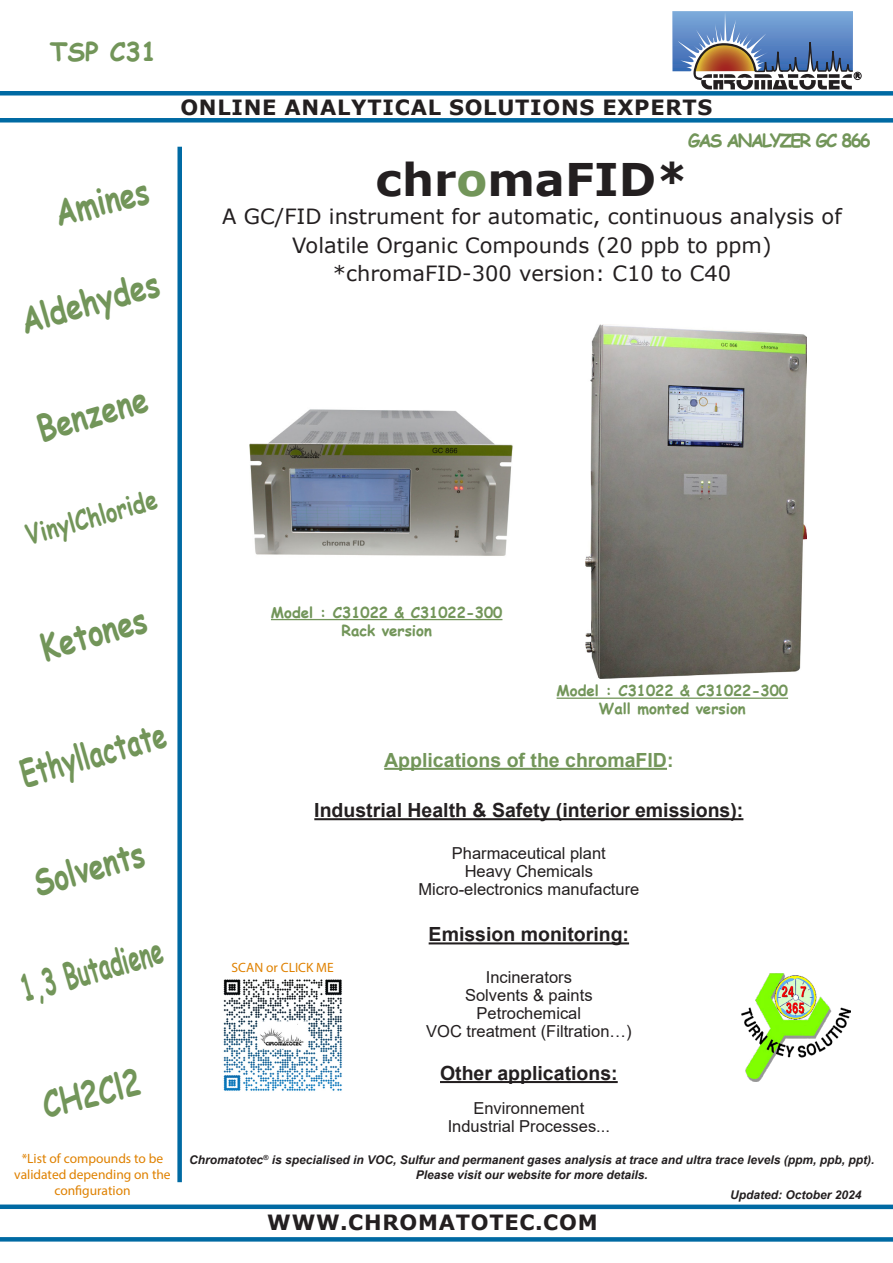
<style>
.page{position:relative;width:893px;height:1263px;background:#fff}
.page>*{position:absolute;margin:0;border:0;box-sizing:border-box;transform-origin:0 0}
.t1{font:700 45px "Verdana";color:#231f20}
.t2{font:700 36px "Comic Sans MS";color:#729559;scale:.81 1}
.t3{font:700 36px "Comic Sans MS";color:#729559;scale:.7 1}
.t4{font:700 36px "Comic Sans MS";color:#729559;scale:.79 1}
.t5{font:700 36px "Comic Sans MS";color:#729559;scale:.6 1}
.t6{font:700 36px "Comic Sans MS";color:#729559;scale:.78 1}
.t7{font:700 27px "Comic Sans MS";color:#729559;scale:.81 1}
.t8{font:700 25.5px "Comic Sans MS";color:#729559}
.t9{font:21px "Verdana";color:#231f20}
.t10{font:700 21px "Verdana";letter-spacing:.035em;color:#231f20}
.t11{font:700 19.5px "Arial";color:#231f20}
.t12{font:700 19.5px "Arial";color:#729559}
.t13{font:700 18px "Comic Sans MS";letter-spacing:-.1em;color:#729559}
.t14{font:16.5px "Arial";color:#231f20}
.t15{font:700 15px "Comic Sans MS";color:#729559}
.t16{font:13.5px/16.2px "Myriad Pro";color:#df8100;text-align:center}
.t17{font:italic 700 12px "Arial";color:#231f20}
.t18{font:5.4px "Arial";color:#231f20}
.s1{color:#729559}
</style>
<div class="page">
<div style="left:0;top:1204px;width:893px;height:5px;background:#006aa3"></div>
<div style="left:0;top:1237px;width:893px;height:5px;background:#006aa3"></div>
<div style="left:0;top:91px;width:893px;height:5px;background:#006aa3"></div>
<div style="left:0;top:118px;width:893px;height:5px;background:#006aa3"></div>
<div style="left:177px;top:147px;width:5px;height:1035px;background:#006aa3"></div>
<svg style="left:672px;top:11px;width:182px;height:79px;background:#7f92b0"></svg>
<div style="left:854px;top:72px;width:8px;height:8px;border:1px solid #231f20;border-radius:50%"></div>
<img style="left:585px;top:325px;width:221px;height:354px">
<img style="left:249px;top:409px;width:264px;height:147px">
<hr style="left:271px;top:619px;width:231px;height:1px;background:#729559">
<hr style="left:557px;top:697px;width:231px;height:2px;background:#729559">
<hr style="left:384px;top:768px;width:283px;height:2px;background:#729559">
<hr style="left:314px;top:818px;width:429px;height:2px;background:#231f20">
<hr style="left:429px;top:942px;width:200px;height:2px;background:#231f20">
<hr style="left:440px;top:1081px;width:178px;height:2px;background:#231f20">
<img style="left:742px;top:973px;width:108px;height:108px">
<img style="left:223px;top:979px;width:119px;height:112px">
<p class="t8" style="left:50px;top:33px;width:108px">TSP C31</p>
<p class="t4" style="left:49px;top:187px;width:122px;rotate:-14deg">Amines</p>
<p class="t2" style="left:14px;top:296px;width:178px;rotate:-16deg">Aldehydes</p>
<p class="t10" style="left:180px;top:92px;width:534px">ONLINE ANALYTICAL SOLUTIONS EXPERTS</p>
<p class="t18" style="left:856px;top:72px;width:5px">R</p>
<p class="t13" style="left:688px;top:127px;width:184px">GAS ANALYZER GC 866</p>
<p class="t1" style="left:376px;top:147px;width:314px">chr<span class="s1">o</span>maFID*</p>
<p class="t9" style="left:222px;top:202px;width:621px">A GC/FID instrument for automatic, continuous analysis of</p>
<p class="t9" style="left:292px;top:231px;width:481px">Volatile Organic Compounds (20 ppb to ppm)</p>
<p class="t9" style="left:333px;top:259px;width:400px">*chromaFID-300 version: C10 to C40</p>
<p class="t2" style="left:31px;top:404px;width:141px;rotate:-16deg">Benzene</p>
<p class="t7" style="left:21px;top:517px;width:169px;rotate:-16deg">VinylChloride</p>
<p class="t2" style="left:34px;top:622px;width:136px;rotate:-16deg">Ketones</p>
<p class="t3" style="left:14px;top:749px;width:215px;rotate:-16deg">Ethyllactate</p>
<p class="t6" style="left:27px;top:858px;width:146px;rotate:-16deg">Solvents</p>
<p class="t5" style="left:14px;top:964px;width:245px;rotate:-16deg">1,3 Butadiene</p>
<p class="t4" style="left:37px;top:1080px;width:128px;rotate:-14deg">CH2Cl2</p>
<p class="t16" style="left:14px;top:1150px;width:158px">*List of compounds to be validated depending on the configuration</p>
<p class="t15" style="left:271px;top:601px;width:233px">Model : C31022 &amp; C31022-300</p>
<p class="t15" style="left:341px;top:619px;width:92px">Rack version</p>
<p class="t15" style="left:557px;top:680px;width:233px">Model : C31022 &amp; C31022-300</p>
<p class="t15" style="left:599px;top:698px;width:148px">Wall monted version</p>
<p class="t12" style="left:384px;top:746px;width:291px">Applications of the chromaFID:</p>
<p class="t11" style="left:314px;top:796px;width:431px">Industrial Health &amp; Safety (interior emissions):</p>
<p class="t14" style="left:452px;top:841px;width:156px">Pharmaceutical plant</p>
<p class="t14" style="left:465px;top:859px;width:130px">Heavy Chemicals</p>
<p class="t14" style="left:418px;top:877px;width:222px">Micro-electronics manufacture</p>
<p class="t11" style="left:429px;top:921px;width:202px">Emission monitoring:</p>
<p class="t14" style="left:486px;top:965px;width:88px">Incinerators</p>
<p class="t14" style="left:465px;top:983px;width:129px">Solvents &amp; paints</p>
<p class="t14" style="left:477px;top:1001px;width:106px">Petrochemical</p>
<p class="t14" style="left:426px;top:1019px;width:207px">VOC treatment (Filtration…)</p>
<p class="t11" style="left:440px;top:1059px;width:179px">Other applications:</p>
<p class="t14" style="left:473px;top:1097px;width:112px">Environnement</p>
<p class="t14" style="left:448px;top:1115px;width:164px">Industrial Processes...</p>
<p class="t16" style="left:232px;top:959px;width:104px">SCAN or CLICK ME</p>
<p class="t17" style="left:189px;top:1152px;width:687px">Chromatotec<sup>®</sup> is specialised in VOC, Sulfur and permanent gases analysis at trace and ultra trace levels (ppm, ppb, ppt).</p>
<p class="t17" style="left:416px;top:1166px;width:234px">Please visit our website for more details.</p>
<p class="t17" style="left:730px;top:1187px;width:133px">Updated: October 2024</p>
<p class="t10" style="left:267px;top:1207px;width:332px">WWW.CHROMATOTEC.COM</p>
</div>
